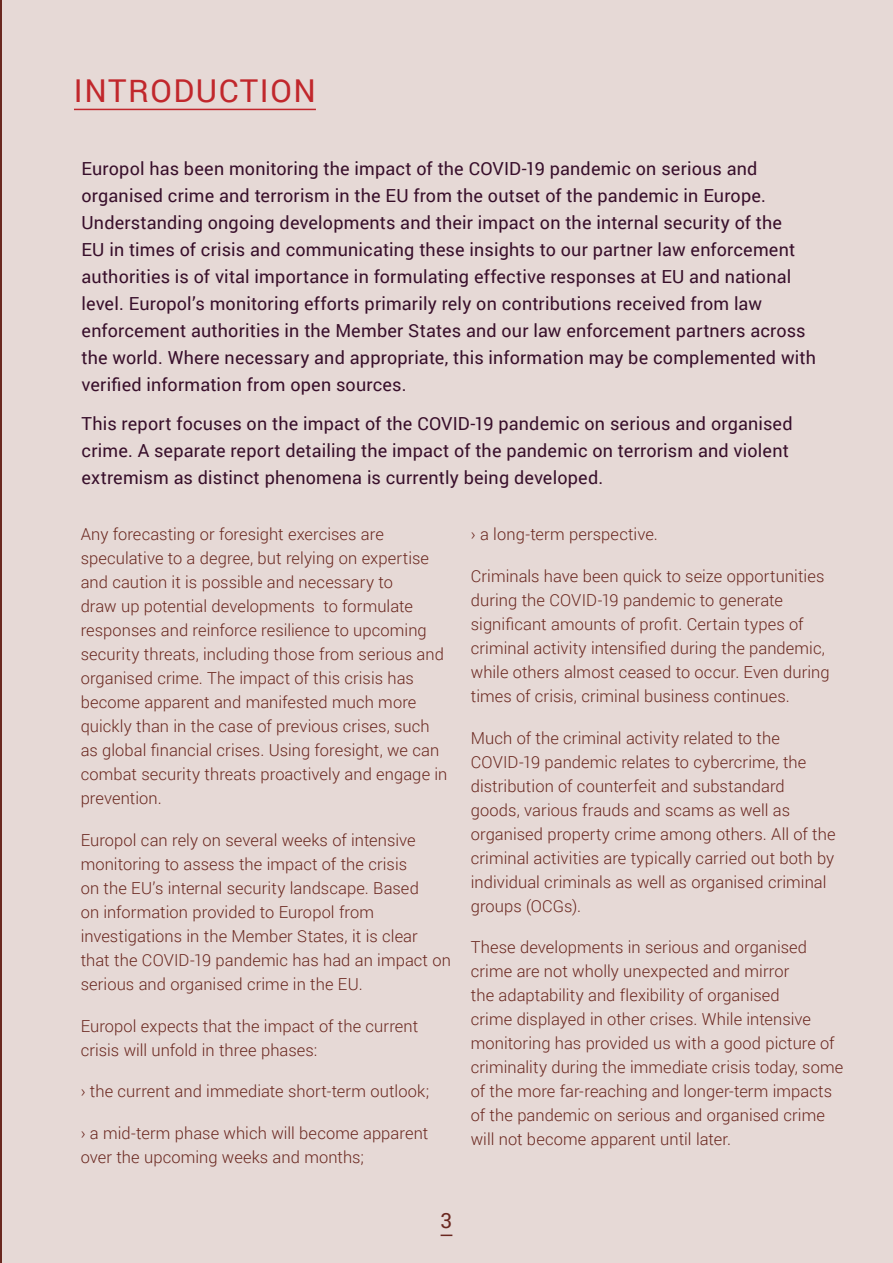
<style>
.page{position:relative;width:893px;height:1263px;background:#fff}
.page>*{position:absolute;margin:0;border:0;box-sizing:border-box;transform-origin:0 0}
.t1{font:31.5px "Roboto";letter-spacing:.05em;color:#c1272c}
.t2{font:21px "Roboto";color:#6a271f}
.t3{font:18px/27px "Roboto";letter-spacing:.01em;color:#380f2b}
.t4{font:300 16.5px/24px "Roboto";letter-spacing:.005em;color:#6a271f}
</style>
<div class="page">
<div style="left:1px;top:0;width:892px;height:1263px;background:#e6d9d6"></div>
<hr style="left:74px;top:109px;width:242px;height:1px;background:#c1272c">
<hr style="left:0;top:0;width:1px;height:1263px;background:#6a271f">
<svg style="left:441px;top:1234px;width:11px;height:2px"></svg>
<h1 class="t1" style="left:74px;top:69px;width:243px">INTRODUCTION</h1>
<p class="t3" style="left:82px;top:155px;width:736px">Europol has been monitoring the impact of the COVID-19 pandemic on serious and organised crime and terrorism in the EU from the outset of the pandemic in Europe.<br>Understanding ongoing developments and their impact on the internal security of the<br>EU in times of crisis and communicating these insights to our partner law enforcement authorities is of vital importance in formulating effective responses at EU and national level. Europol’s monitoring efforts primarily rely on contributions received from law enforcement authorities in the Member States and our law enforcement partners across the world. Where necessary and appropriate, this information may be complemented with verified information from open sources.</p>
<p class="t3" style="left:82px;top:410px;width:712px">This report focuses on the impact of the COVID-19 pandemic on serious and organised crime. A separate report detailing the impact of the pandemic on terrorism and violent extremism as distinct phenomena is currently being developed.</p>
<p class="t4" style="left:81px;top:522px;width:368px">Any forecasting or foresight exercises are speculative to a degree, but relying on expertise and caution it is possible and necessary to<br>draw up potential developments to formulate responses and reinforce resilience to upcoming security threats, including those from serious and organised crime. The impact of this crisis has become apparent and manifested much more quickly than in the case of previous crises, such as global financial crises. Using foresight, we can combat security threats proactively and engage in prevention.</p>
<p class="t4" style="left:81px;top:827px;width:372px">Europol can rely on several weeks of intensive monitoring to assess the impact of the crisis<br>on the EU’s internal security landscape. Based<br>on information provided to Europol from investigations in the Member States, it is clear that the COVID-19 pandemic has had an impact on serious and organised crime in the EU.</p>
<p class="t4" style="left:81px;top:1013px;width:339px">Europol expects that the impact of the current crisis will unfold in three phases:</p>
<p class="t4" style="left:81px;top:1078px;width:350px">› the current and immediate short-term outlook;</p>
<p class="t4" style="left:81px;top:1120px;width:349px">› a mid-term phase which will become apparent over the upcoming weeks and months;</p>
<p class="t2" style="left:441px;top:1205px;width:13px">3</p>
<p class="t4" style="left:471px;top:522px;width:189px">› a long-term perspective.</p>
<p class="t4" style="left:471px;top:563px;width:360px">Criminals have been quick to seize opportunities during the COVID-19 pandemic to generate significant amounts of profit. Certain types of criminal activity intensified during the pandemic, while others almost ceased to occur. Even during times of crisis, criminal business continues.</p>
<p class="t4" style="left:471px;top:725px;width:366px">Much of the criminal activity related to the COVID-19 pandemic relates to cybercrime, the distribution of counterfeit and substandard goods, various frauds and scams as well as organised property crime among others. All of the criminal activities are typically carried out both by individual criminals as well as organised criminal groups (OCGs).</p>
<p class="t4" style="left:471px;top:935px;width:374px">These developments in serious and organised crime are not wholly unexpected and mirror<br>the adaptability and flexibility of organised<br>crime displayed in other crises. While intensive monitoring has provided us with a good picture of criminality during the immediate crisis today, some of the more far-reaching and longer-term impacts of the pandemic on serious and organised crime will not become apparent until later.</p>
</div>
